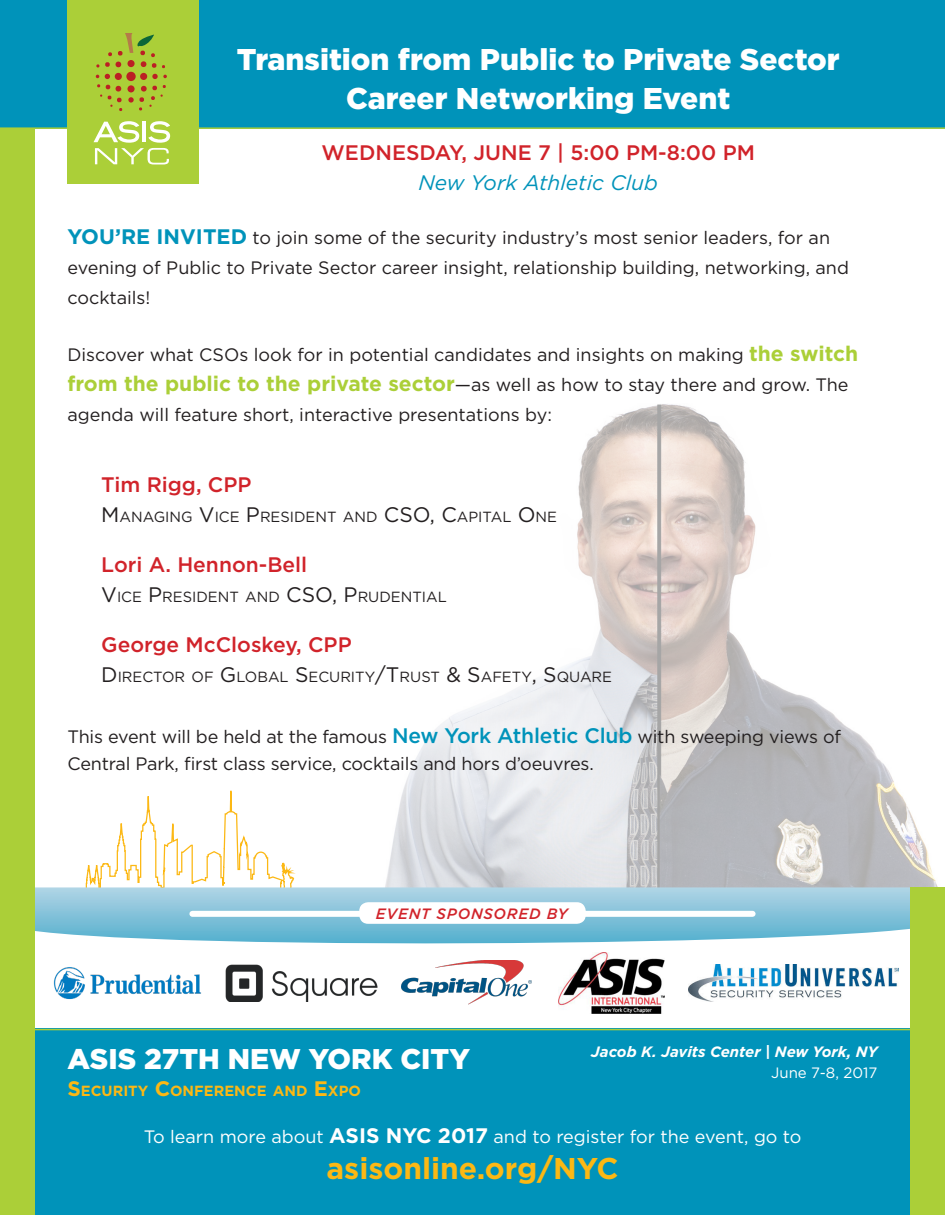
<style>
.page{position:relative;width:945px;height:1215px;background:#fff}
.page>*{position:absolute;margin:0;border:0;box-sizing:border-box;transform-origin:0 0}
.t1{font:900 30px/39px "Gotham";color:#fff;text-align:center}
.t2{font:700 30px "Gotham";color:#fcb814}
.t3{font:900 28.5px "Gotham";color:#fff}
.t4{font:500 21px/30px "Gotham";color:#d1232a;text-align:center}
.t5{font:18px/30px "Gotham";color:#231f20}
.t6{font:18px "Gotham";color:#fff}
.t7{font:italic 700 15px "Gotham";color:#fff}
.t8{font:italic 500 15px "Gotham";letter-spacing:.05em;color:#d1232a}
.t9{font:15px "Gotham";color:#fff}
.t10{font:14.7px "Gotham";color:#231f20}
.t11{font:700 14.7px "Gotham";color:#fcb814}
.s1{font-weight:400;font-style:italic;color:#0093ba}
.s2{font-weight:700;font-size:21px;color:#0093ba}
.s3{font-weight:700;font-size:21px;color:#abcf38}
.s4{font-size:21px}
.s5{font-weight:500;font-size:21px;color:#0093ba}
.s6{font-weight:700;font-size:21px}
</style>
<div class="page">
<div style="left:0;top:0;width:945px;height:129px;background:#0093ba"></div>
<hr style="left:0;top:127px;width:945px;height:2px;background:#abcf38">
<img style="left:428px;top:404px;width:510px;height:483px">
<div style="left:68px;top:0;width:131px;height:183px;background:#abcf38"></div>
<svg style="left:94px;top:121px;width:76px;height:43px"></svg>
<div style="left:126px;top:72px;width:10px;height:9px;background:#bb2024;border-radius:50%"></div>
<div style="left:140px;top:73px;width:7px;height:7px;background:#bb2024;border-radius:50%"></div>
<svg style="left:152px;top:74px;width:15px;height:5px"></svg>
<svg style="left:96px;top:33px;width:69px;height:35px"></svg>
<svg style="left:128px;top:85px;width:38px;height:26px"></svg>
<svg style="left:96px;top:74px;width:26px;height:37px"></svg>
<svg style="left:34px;top:738px;width:852px;height:225px"></svg>
<svg style="left:34px;top:887px;width:877px;height:67px"></svg>
<img style="left:558px;top:953px;width:107px;height:60px">
<img style="left:402px;top:960px;width:129px;height:45px">
<img style="left:53px;top:967px;width:148px;height:33px">
<div style="left:192px;top:911px;width:561px;height:6px;background:#fff"></div>
<div style="left:0;top:1029px;width:945px;height:186px;background:#0093ba"></div>
<hr style="left:0;top:1029px;width:945px;height:1px;background:#abcf38">
<div style="left:359px;top:902px;width:227px;height:22px;background:#fff;border-radius:9px"></div>
<img style="left:226px;top:965px;width:152px;height:36px">
<img style="left:689px;top:965px;width:209px;height:36px">
<div style="left:911px;top:887px;width:34px;height:328px;background:#abcf38"></div>
<div style="left:0;top:128px;width:34px;height:1087px;background:#abcf38"></div>
<p class="t1" style="left:237px;top:40px;width:604px">Transition from Public to Private Sector<br>Career Networking Event</p>
<p class="t4" style="left:322px;top:137px;width:435px">WEDNESDAY, JUNE 7 | 5:00 PM-8:00 PM<br><span class="s1">New York Athletic Club</span></p>
<p class="t5" style="left:68px;top:223px;width:783px"><span class="s2">YOU’RE INVITED</span> to join some of the security industry’s most senior leaders, for an evening of Public to Private Sector career insight, relationship building, networking, and cocktails!</p>
<p class="t5" style="left:68px;top:340px;width:792px">Discover what CSOs look for in potential candidates and insights on making <span class="s3">the switch from the public to the private sector</span>—as well as how to stay there and grow. The agenda will feature short, interactive presentations by:</p>
<p class="t4" style="left:101px;top:469px;width:152px">Tim Rigg, CPP</p>
<p class="t10" style="left:101px;top:509px;width:457px"><span class="s4">M</span>ANAGING <span class="s4">V</span>ICE <span class="s4">P</span>RESIDENT AND <span class="s4">CSO, C</span>APITAL <span class="s4">O</span>NE</p>
<p class="t4" style="left:101px;top:549px;width:208px">Lori A. Hennon-Bell</p>
<p class="t10" style="left:101px;top:589px;width:347px"><span class="s4">V</span>ICE <span class="s4">P</span>RESIDENT AND <span class="s4">CSO, P</span>RUDENTIAL</p>
<p class="t4" style="left:101px;top:630px;width:252px">George McCloskey, CPP</p>
<p class="t10" style="left:101px;top:669px;width:512px"><span class="s4">D</span> IRECTOR OF <span class="s4">G</span> LOBAL <span class="s4">S</span> ECURITY<span class="s4">/T</span>RUST <span class="s4">&amp; S</span>AFETY<span class="s4">, S</span>QUARE</p>
<p class="t5" style="left:68px;top:723px;width:775px;line-height:27px">This event will be held at the famous <span class="s5">New York Athletic Club</span> with sweeping views of<br>Central Park, first class service, cocktails and hors d’oeuvres.</p>
<p class="t8" style="left:376px;top:905px;width:193px">EVENT SPONSORED BY</p>
<p class="t3" style="left:68px;top:1042px;width:404px">ASIS 27TH NEW YORK CITY</p>
<p class="t11" style="left:68px;top:1082px;width:295px"><span class="s4">S</span>ECURITY <span class="s4">C</span>ONFERENCE AND <span class="s4">E</span>XPO</p>
<p class="t7" style="left:591px;top:1043px;width:288px">Jacob K. Javits Center | New York, NY</p>
<p class="t9" style="left:771px;top:1065px;width:108px">June 7-8, 2017</p>
<p class="t6" style="left:144px;top:1127px;width:659px">To learn more about <span class="s6">ASIS NYC 2017</span> and to register for the event, go to</p>
<p class="t2" style="left:327px;top:1151px;width:294px">asisonline.org/NYC</p>
</div>
